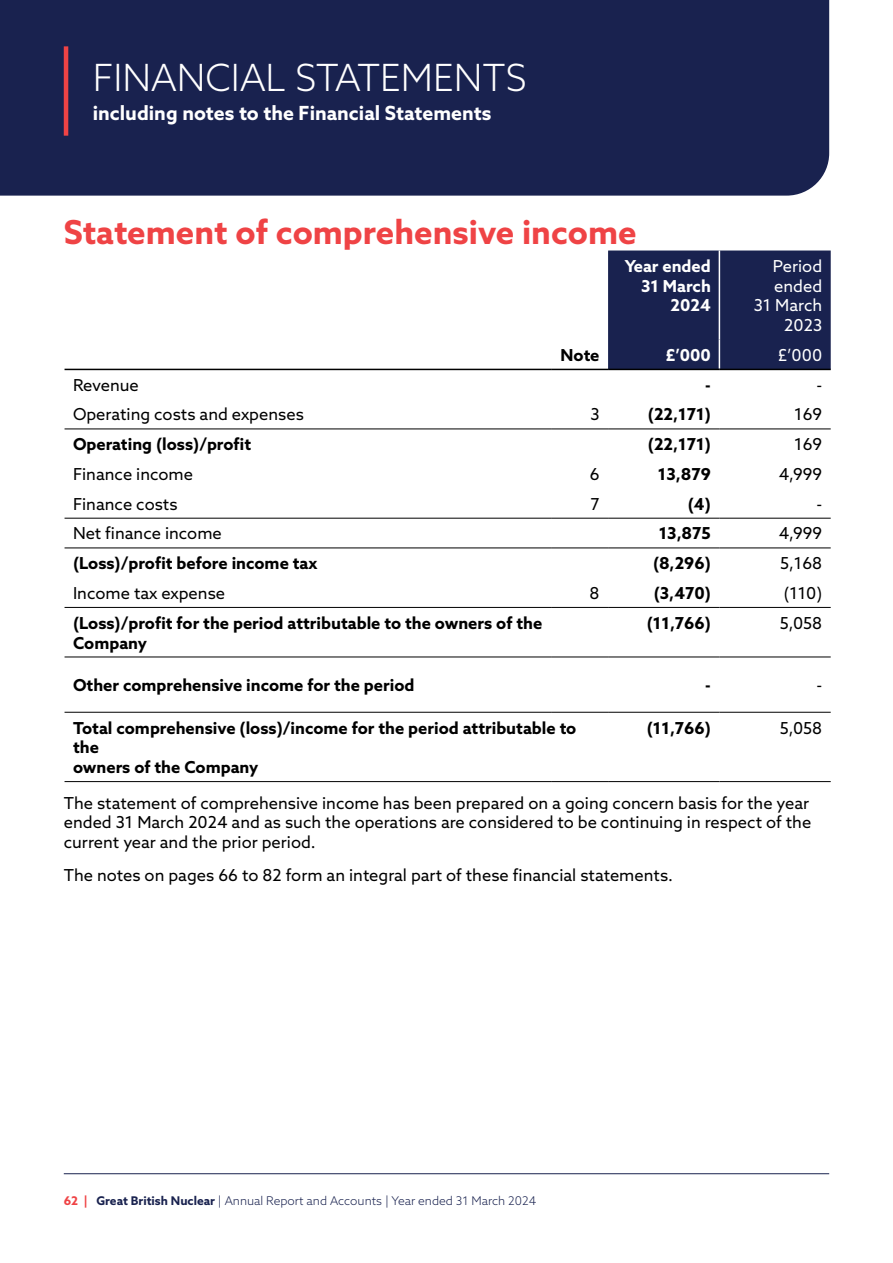
<style>
.page{position:relative;width:893px;height:1263px;background:#fff}
.page>*{position:absolute;margin:0;border:0;box-sizing:border-box;transform-origin:0 0}
.t1{font:300 37.5px "Azo Sans";color:#fff}
.t2{font:700 33px "Azo Sans";color:#ef4345}
.t3{font:700 19.5px "Azo Sans";color:#fff}
.t4{font:16.5px/19.8px "Azo Sans";color:#000}
.t5{font:700 16.5px/19.8px "Azo Sans";color:#000}
.t6{font:16.5px/19.8px "Azo Sans";color:#fff;text-align:right}
.t7{font:700 16.5px/19.8px "Azo Sans";color:#fff;text-align:right}
.t8{font:300 12px "Azo Sans";color:#19224f}
.s1{font-weight:700;color:#ef4345}
.s2{font-weight:700}
</style>
<div class="page">
<hr style="left:64px;top:1173px;width:765px;height:1px;background:#19224f">
<div style="left:0;top:0;width:829px;height:196px;background:#19224f"></div>
<hr style="left:64px;top:46px;width:4px;height:90px;background:#ef4345">
<svg style="left:65px;top:368px;width:766px;height:344px"></svg>
<hr style="left:65px;top:429px;width:486px;height:1px;background:#000">
<hr style="left:551px;top:429px;width:57px;height:1px;background:#000">
<hr style="left:608px;top:429px;width:111px;height:1px;background:#000">
<hr style="left:719px;top:429px;width:112px;height:1px;background:#000">
<hr style="left:65px;top:518px;width:486px;height:1px;background:#000">
<hr style="left:551px;top:518px;width:57px;height:1px;background:#000">
<hr style="left:608px;top:518px;width:111px;height:1px;background:#000">
<hr style="left:719px;top:518px;width:112px;height:1px;background:#000">
<hr style="left:65px;top:547px;width:486px;height:1px;background:#000">
<hr style="left:551px;top:547px;width:57px;height:1px;background:#000">
<hr style="left:608px;top:547px;width:111px;height:1px;background:#000">
<hr style="left:719px;top:547px;width:112px;height:1px;background:#000">
<hr style="left:65px;top:607px;width:486px;height:1px;background:#000">
<hr style="left:551px;top:607px;width:57px;height:1px;background:#000">
<hr style="left:608px;top:607px;width:111px;height:1px;background:#000">
<hr style="left:719px;top:607px;width:112px;height:1px;background:#000">
<hr style="left:65px;top:657px;width:486px;height:1px;background:#000">
<hr style="left:551px;top:657px;width:57px;height:1px;background:#000">
<hr style="left:608px;top:657px;width:111px;height:1px;background:#000">
<hr style="left:719px;top:657px;width:112px;height:1px;background:#000">
<hr style="left:65px;top:712px;width:486px;height:1px;background:#000">
<hr style="left:551px;top:712px;width:57px;height:1px;background:#000">
<hr style="left:608px;top:712px;width:111px;height:1px;background:#000">
<hr style="left:719px;top:712px;width:112px;height:1px;background:#000">
<hr style="left:65px;top:781px;width:486px;height:1px;background:#000">
<hr style="left:551px;top:781px;width:57px;height:1px;background:#000">
<hr style="left:608px;top:781px;width:111px;height:1px;background:#000">
<hr style="left:719px;top:781px;width:112px;height:1px;background:#000">
<hr style="left:65px;top:369px;width:486px;height:1px;background:#000">
<hr style="left:551px;top:369px;width:57px;height:1px;background:#000">
<div style="left:608px;top:250px;width:223px;height:119px;background:#19224f"></div>
<hr style="left:608px;top:369px;width:111px;height:1px;background:#000">
<hr style="left:719px;top:369px;width:112px;height:1px;background:#000">
<hr style="left:719px;top:250px;width:1px;height:90px;background:#fff">
<h1 class="t1" style="left:93px;top:54px;width:435px">FINANCIAL STATEMENTS</h1>
<p class="t3" style="left:93px;top:100px;width:400px">including notes to the Financial Statements</p>
<h2 class="t2" style="left:64px;top:210px;width:574px">Statement of comprehensive income</h2>
<p class="t7" style="left:625px;top:256px;width:88px">Year ended<br>31 March<br>2024</p>
<p class="t6" style="left:754px;top:256px;width:70px">Period ended<br>31 March<br>2023</p>
<p class="t5" style="left:561px;top:345px;width:40px">Note</p>
<p class="t7" style="left:666px;top:345px;width:47px">£’000</p>
<p class="t6" style="left:778px;top:345px;width:46px">£’000</p>
<p class="t4" style="left:73px;top:375px;width:67px">Revenue</p>
<p class="t5" style="left:705px;top:375px;width:7px">-</p>
<p class="t4" style="left:816px;top:375px;width:7px">-</p>
<p class="t4" style="left:73px;top:404px;width:232px">Operating costs and expenses</p>
<p class="t4" style="left:590px;top:404px;width:11px">3</p>
<p class="t5" style="left:648px;top:404px;width:64px">(22,171)</p>
<p class="t4" style="left:794px;top:404px;width:29px">169</p>
<p class="t5" style="left:73px;top:434px;width:180px">Operating (loss)/profit</p>
<p class="t5" style="left:648px;top:434px;width:64px">(22,171)</p>
<p class="t4" style="left:794px;top:434px;width:29px">169</p>
<p class="t4" style="left:73px;top:464px;width:122px">Finance income</p>
<p class="t4" style="left:590px;top:464px;width:11px">6</p>
<p class="t5" style="left:658px;top:464px;width:54px">13,879</p>
<p class="t4" style="left:779px;top:464px;width:45px">4,999</p>
<p class="t4" style="left:73px;top:494px;width:106px">Finance costs</p>
<p class="t4" style="left:590px;top:494px;width:11px">7</p>
<p class="t5" style="left:688px;top:494px;width:25px">(4)</p>
<p class="t4" style="left:816px;top:494px;width:7px">-</p>
<p class="t4" style="left:73px;top:523px;width:150px">Net finance income</p>
<p class="t5" style="left:659px;top:523px;width:54px">13,875</p>
<p class="t4" style="left:779px;top:523px;width:45px">4,999</p>
<p class="t5" style="left:73px;top:553px;width:246px">(Loss)/profit before income tax</p>
<p class="t5" style="left:653px;top:553px;width:59px">(8,296)</p>
<p class="t4" style="left:780px;top:553px;width:44px">5,168</p>
<p class="t4" style="left:73px;top:583px;width:154px">Income tax expense</p>
<p class="t4" style="left:590px;top:583px;width:11px">8</p>
<p class="t5" style="left:654px;top:583px;width:59px">(3,470)</p>
<p class="t4" style="left:784px;top:583px;width:40px">(110)</p>
<p class="t5" style="left:73px;top:613px;width:471px">(Loss)/profit for the period attributable to the owners of the<br>Company</p>
<p class="t5" style="left:647px;top:613px;width:66px">(11,766)</p>
<p class="t4" style="left:780px;top:613px;width:44px">5,058</p>
<p class="t5" style="left:73px;top:675px;width:343px">Other comprehensive income for the period</p>
<p class="t5" style="left:705px;top:675px;width:7px">-</p>
<p class="t4" style="left:816px;top:675px;width:7px">-</p>
<p class="t5" style="left:73px;top:717px;width:505px">Total comprehensive (loss)/income for the period attributable to the<br>owners of the Company</p>
<p class="t5" style="left:647px;top:717px;width:66px">(11,766)</p>
<p class="t4" style="left:780px;top:717px;width:44px">5,058</p>
<p class="t4" style="left:64px;top:792px;width:749px">The statement of comprehensive income has been prepared on a going concern basis for the year ended 31 March 2024 and as such the operations are considered to be continuing in respect of the current year and the prior period.</p>
<p class="t4" style="left:64px;top:865px;width:611px">The notes on pages 66 to 82 form an integral part of these financial statements.</p>
<p class="t8" style="left:64px;top:1193px;width:474px"><span class="s1">62 |</span> <span class="s2">Great British Nuclear</span> | Annual Report and Accounts | Year ended 31 March 2024</p>
</div>
